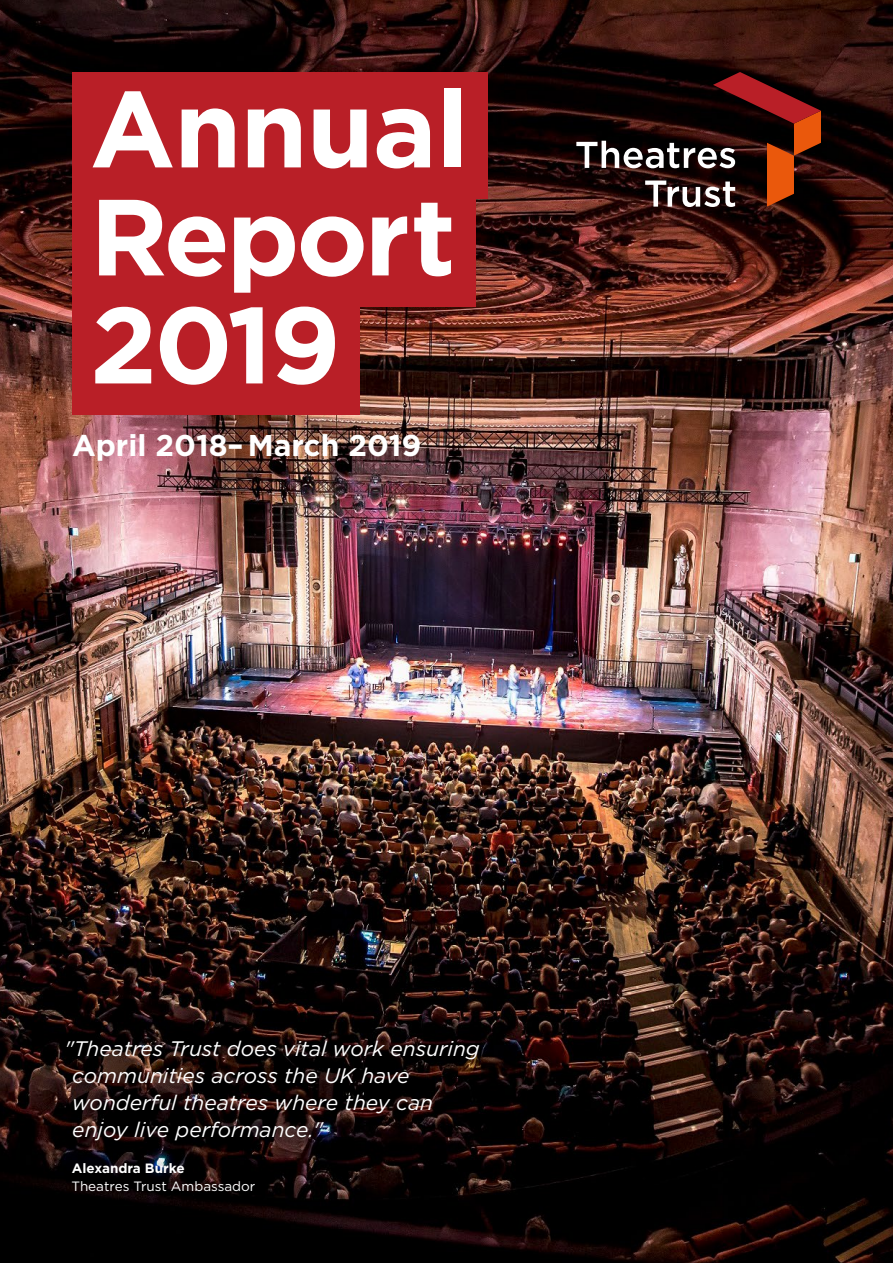
<style>
.page{position:relative;width:893px;height:1263px;background:#fff}
.page>*{position:absolute;margin:0;border:0;box-sizing:border-box;transform-origin:0 0}
.t1{font:700 108px/108px "Gotham";letter-spacing:-.03em;color:#fff;text-align:justify}
.t2{font:700 30px "Gotham";color:#fff}
.t3{font:italic 21px/27px "Gotham";color:#fff}
.t4{font:13.5px "Gotham";color:#fff}
.t5{font:700 13.5px "Gotham";color:#fff}
</style>
<div class="page">
<img style="left:0;top:0;width:893px;height:1263px">
<div style="left:58px;top:1029px;width:438px;height:178px;background:#000;opacity:.5"></div>
<svg style="left:576px;top:72px;width:245px;height:135px;background:#3f1f1a"></svg>
<div style="left:72px;top:72px;width:415px;height:126px;background:#b91f27"></div>
<div style="left:72px;top:180px;width:403px;height:126px;background:#b91f27"></div>
<div style="left:72px;top:288px;width:288px;height:126px;background:#b91f27"></div>
<h1 class="t1" style="left:90px;top:75px;width:380px">Annual Report 2019</h1>
<h2 class="t2" style="left:72px;top:425px;width:351px">April 2018–March 2019</h2>
<p class="t3" style="left:72px;top:1034px;width:409px;text-indent:-7px">"Theatres Trust does vital work ensuring communities across the UK have wonderful theatres where they can enjoy live performance."</p>
<p class="t5" style="left:72px;top:1159px;width:114px">Alexandra Burke</p>
<p class="t4" style="left:71px;top:1177px;width:185px">Theatres Trust Ambassador</p>
</div>
